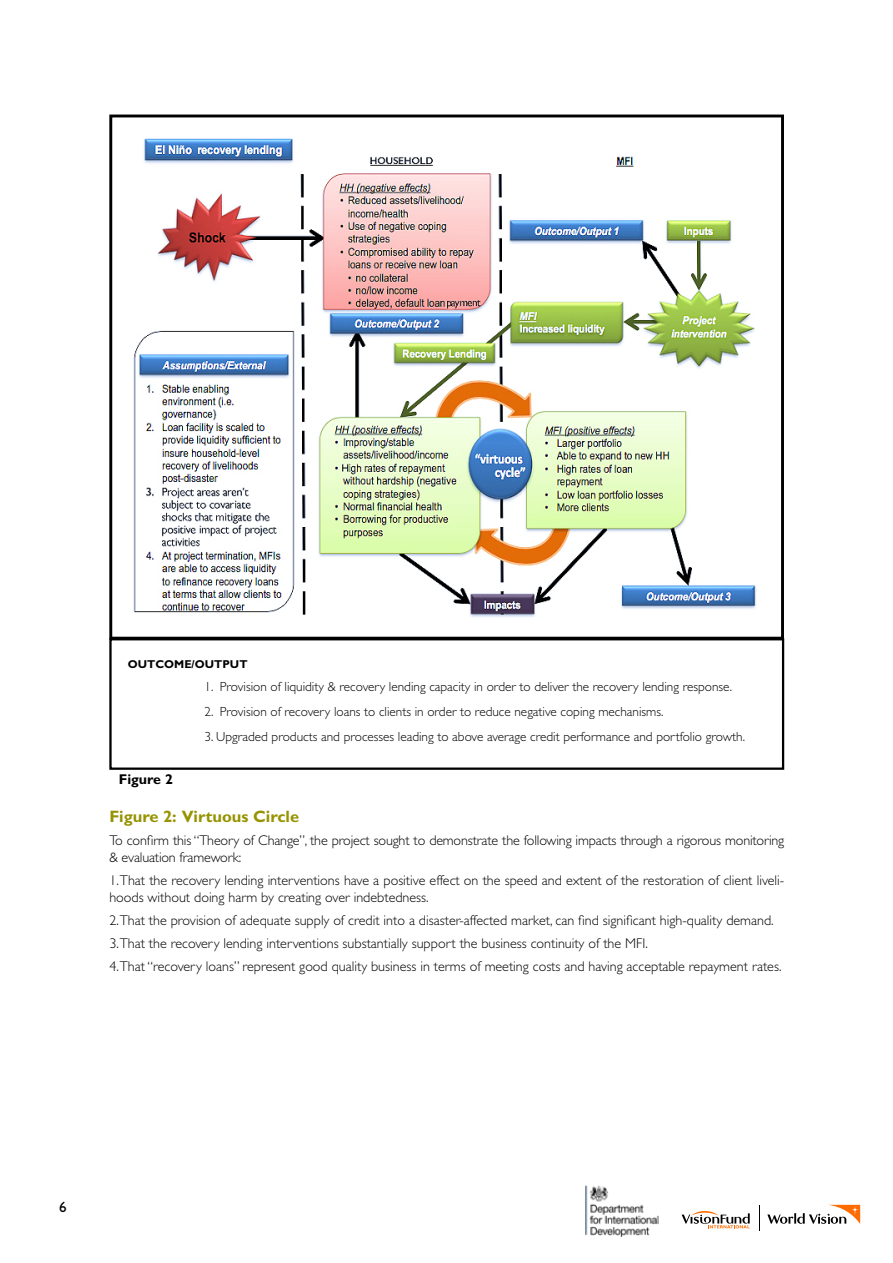
<style>
.page{position:relative;width:893px;height:1263px;background:#fff}
.page>*{position:absolute;margin:0;border:0;box-sizing:border-box;transform-origin:0 0}
.t1{font:700 16.5px "Gill Sans Std";color:#969300}
.t2{font:15px "Gill Sans Std";color:#000}
.t3{font:700 14.25px "Gill Sans Std";color:#000}
.t4{font:300 14.1px/17px "Gill Sans Std";color:#000}
.t5{font:300 13.2px "Gill Sans Std";color:#000}
.t6{font:700 11.4px "Gill Sans Std";color:#000}
</style>
<div class="page">
<svg style="left:767px;top:1205px;width:93px;height:19px"></svg>
<svg style="left:682px;top:1211px;width:68px;height:17px"></svg>
<svg style="left:759px;top:1205px;width:1px;height:26px"></svg>
<img style="left:585px;top:1186px;width:73px;height:50px">
<img style="left:133px;top:138px;width:623px;height:479px">
<div style="left:109px;top:115px;width:675px;height:525px;border:3px solid #000"></div>
<div style="left:109px;top:638px;width:675px;height:132px;border:2px solid #000"></div>
<p class="t6" style="left:128px;top:657px;width:121px">OUTCOME/OUTPUT</p>
<p class="t3" style="left:119px;top:771px;width:56px">Figure 2</p>
<p class="t5" style="left:205px;top:679px;width:529px">1. Provision of liquidity &amp; recovery lending capacity in order to deliver the recovery lending response.</p>
<p class="t5" style="left:205px;top:704px;width:460px">2. Provision of recovery loans to clients in order to reduce negative coping mechanisms.</p>
<p class="t5" style="left:205px;top:729px;width:542px">3. Upgraded products and processes leading to above average credit performance and portfolio growth.</p>
<p class="t1" style="left:109px;top:807px;width:191px">Figure 2: Virtuous Circle</p>
<p class="t4" style="left:109px;top:832px;width:676px">To confirm this “Theory of Change”, the project sought to demonstrate the following impacts through a rigorous monitoring &amp; evaluation framework:</p>
<p class="t4" style="left:109px;top:872px;width:676px">1. That the recovery lending interventions have a positive effect on the speed and extent of the restoration of client liveli&shy;hoods without doing harm by creating over indebtedness.</p>
<p class="t4" style="left:109px;top:909px;width:674px;line-height:23px">2.That the provision of adequate supply of credit into a disaster-affected market, can find significant high-quality demand.<br>3.That the recovery lending interventions substantially support the business continuity of the MFI.<br>4.That “recovery loans” represent good quality business in terms of meeting costs and having acceptable repayment rates.</p>
<p class="t2" style="left:59px;top:1199px;width:9px">6</p>
</div>
